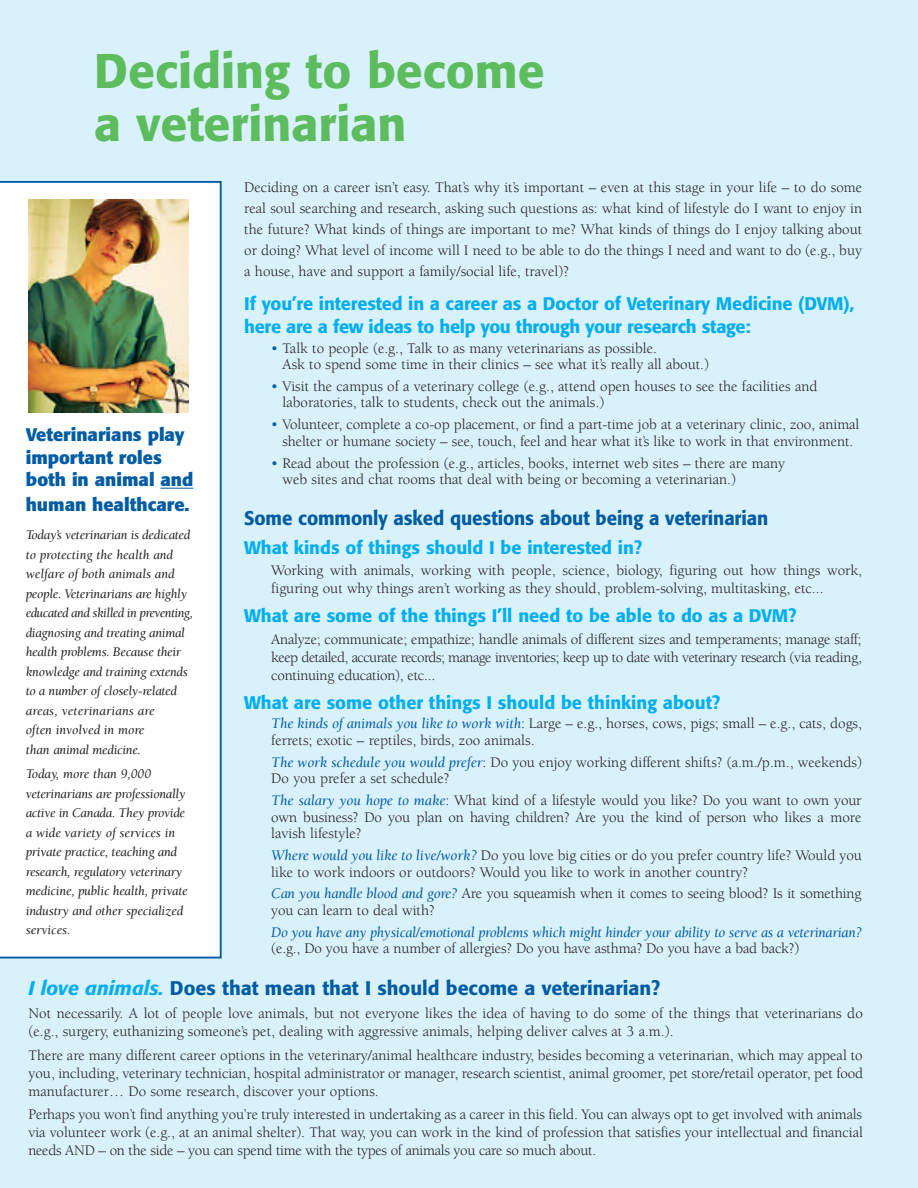
<style>
.page{position:relative;width:918px;height:1188px;background:#d9f1fb}
.page>*{position:absolute;margin:0;border:0;box-sizing:border-box;transform-origin:0 0}
.t1{font:500 48px/52.5px "Formata";color:#5cbc5e}
.t2{font:500 19.5px "Formata";letter-spacing:-.005em;color:#015ca3}
.t3{font:500 19.5px "Formata";letter-spacing:-.005em;color:#015ca3;scale:.95 1}
.t4{font:500 18px/22.6px "Formata";letter-spacing:-.005em;color:#00aeef}
.t5{font:700 18px/22.6px "Formata";color:#015ca3}
.t6{font:15px/16.5px "Berkeley";color:#231f20}
.t7{font:italic 15px "Berkeley";letter-spacing:-.02em;color:#015ca3}
.t8{font:italic 13.5px/19.5px "Berkeley";letter-spacing:-.02em;color:#231f20}
.s1{color:#015ca3}
.s2{font-style:italic;color:#015ca3}
.s3{font-style:italic;color:#00aeef}
</style>
<div class="page">
<div style="left:0;top:181px;width:222px;height:777px;background:#fff"></div>
<hr style="left:160px;top:488px;width:33px;height:1px;background:#015ca3">
<img style="left:28px;top:200px;width:161px;height:213px">
<h1 class="t1" style="left:94px;top:49px;width:452px">Deciding to become a veterinarian</h1>
<p class="t5" style="left:26px;top:425px;width:169px">Veterinarians play important roles both in animal and</p>
<p class="t5" style="left:26px;top:495px;width:165px">human healthcare.</p>
<p class="t8" style="left:26px;top:526px;width:169px">Today’s veterinarian is dedicated to protecting the health and welfare of both animals and people. Veterinarians are highly educated and skilled in preventing, diagnosing and treating animal health problems. Because their knowledge and training extends to a number of closely-related areas, veterinarians are<br>often involved in more<br>than animal medicine.</p>
<p class="t8" style="left:26px;top:766px;width:164px">Today, more than 9,000 veterinarians are professionally active in Canada. They provide a wide variety of services in private practice, teaching and research, regulatory veterinary medicine, public health, private industry and other specialized services.</p>
<p class="t6" style="left:244px;top:178px;width:620px;line-height:21px;text-align:justify">Deciding on a career isn’t easy. That’s why it’s important – even at this stage in your life – to do some real soul searching and research, asking such questions as: what kind of lifestyle do I want to enjoy in the future? What kinds of things are important to me? What kinds of things do I enjoy talking about or doing? What level of income will I need to be able to do the things I need and want to do (e.g., buy a house, have and support a family/social life, travel)?</p>
<p class="t4" style="left:244px;top:294px;width:612px">If you’re interested in a career as a Doctor of Veterinary Medicine (DVM), here are a few ideas to help you through your research stage:</p>
<p class="t6" style="left:283px;top:341px;width:428px;text-indent:-12px"><span class="s1">•</span> Talk to people (e.g., Talk to as many veterinarians as possible.<br>Ask to spend some time in their clinics – see what it’s really all about.)</p>
<p class="t6" style="left:283px;top:379px;width:536px;text-indent:-12px"><span class="s1">•</span> Visit the campus of a veterinary college (e.g., attend open houses to see the facilities and laboratories, talk to students, check out the animals.)</p>
<p class="t6" style="left:271px;top:418px;width:590px;text-align:center"><span class="s1">•</span> Volunteer, complete a co-op placement, or find a part-time job at a veterinary clinic, zoo, animal shelter or humane society – see, touch, feel and hear what it’s like to work in that environment.</p>
<p class="t6" style="left:283px;top:456px;width:504px;text-indent:-12px"><span class="s1">•</span> Read about the profession (e.g., articles, books, internet web sites – there are many web sites and chat rooms that deal with being or becoming a veterinarian.)</p>
<h2 class="t3" style="left:244px;top:510px;width:553px">Some commonly asked questions about being a veterinarian</h2>
<p class="t4" style="left:244px;top:538px;width:399px">What kinds of things should I be interested in?</p>
<p class="t6" style="left:271px;top:563px;width:592px;line-height:18px">Working with animals, working with people, science, biology, figuring out how things work, figuring out why things aren’t working as they should, problem-solving, multitasking, etc...</p>
<p class="t4" style="left:244px;top:606px;width:554px">What are some of the things I’ll need to be able to do as a DVM?</p>
<p class="t6" style="left:271px;top:631px;width:592px;line-height:18px;text-align:justify">Analyze; communicate; empathize; handle animals of different sizes and temperaments; manage staff; keep detailed, accurate records; manage inventories; keep up to date with veterinary research (via reading, continuing education), etc...</p>
<p class="t4" style="left:244px;top:692px;width:478px">What are some other things I should be thinking about?</p>
<p class="t6" style="left:271px;top:717px;width:592px"><span class="s2">The kinds of animals you like to work with</span>: Large – e.g., horses, cows, pigs; small – e.g., cats, dogs, ferrets; exotic – reptiles, birds, zoo animals.</p>
<p class="t6" style="left:271px;top:755px;width:592px"><span class="s2">The work schedule you would prefer</span>: Do you enjoy working different shifts? (a.m./p.m., weekends)<br>Do you prefer a set schedule?</p>
<p class="t6" style="left:271px;top:793px;width:592px;text-align:justify"><span class="s2">The salary you hope to make</span>: What kind of a lifestyle would you like? Do you want to own your own business? Do you plan on having children? Are you the kind of person who likes a more lavish lifestyle?</p>
<p class="t6" style="left:271px;top:848px;width:592px"><span class="s2">Where would you like to live/work?</span> Do you love big cities or do you prefer country life? Would you like to work indoors or outdoors? Would you like to work in another country?</p>
<p class="t6" style="left:271px;top:887px;width:592px"><span class="s2">Can you handle blood and gore?</span> Are you squeamish when it comes to seeing blood? Is it something you can learn to deal with?</p>
<p class="t7" style="left:271px;top:926px;width:592px">Do you have any physical/emotional problems which might hinder your ability to serve as a veterinarian?</p>
<p class="t6" style="left:271px;top:942px;width:530px">(e.g., Do you have a number of allergies? Do you have asthma? Do you have a bad back?)</p>
<h2 class="t2" style="left:28px;top:980px;width:633px"><span class="s3">I love animals.</span> Does that mean that I should become a veterinarian?</h2>
<p class="t6" style="left:28px;top:1006px;width:836px;line-height:18px">Not necessarily. A lot of people love animals, but not everyone likes the idea of having to do some of the things that veterinarians do (e.g., surgery, euthanizing someone’s pet, dealing with aggressive animals, helping deliver calves at 3 a.m.).</p>
<p class="t6" style="left:28px;top:1047px;width:836px;line-height:18px;text-align:justify">There are many different career options in the veterinary/animal healthcare industry, besides becoming a veterinarian, which may appeal to you, including, veterinary technician, hospital administrator or manager, research scientist, animal groomer, pet store/retail operator, pet food manufacturer… Do some research, discover your options.</p>
<p class="t6" style="left:28px;top:1107px;width:836px;line-height:18px;text-align:justify">Perhaps you won’t find anything you’re truly interested in undertaking as a career in this field. You can always opt to get involved with animals via volunteer work (e.g., at an animal shelter). That way, you can work in the kind of profession that satisfies your intellectual and financial needs AND – on the side – you can spend time with the types of animals you care so much about.</p>
</div>
